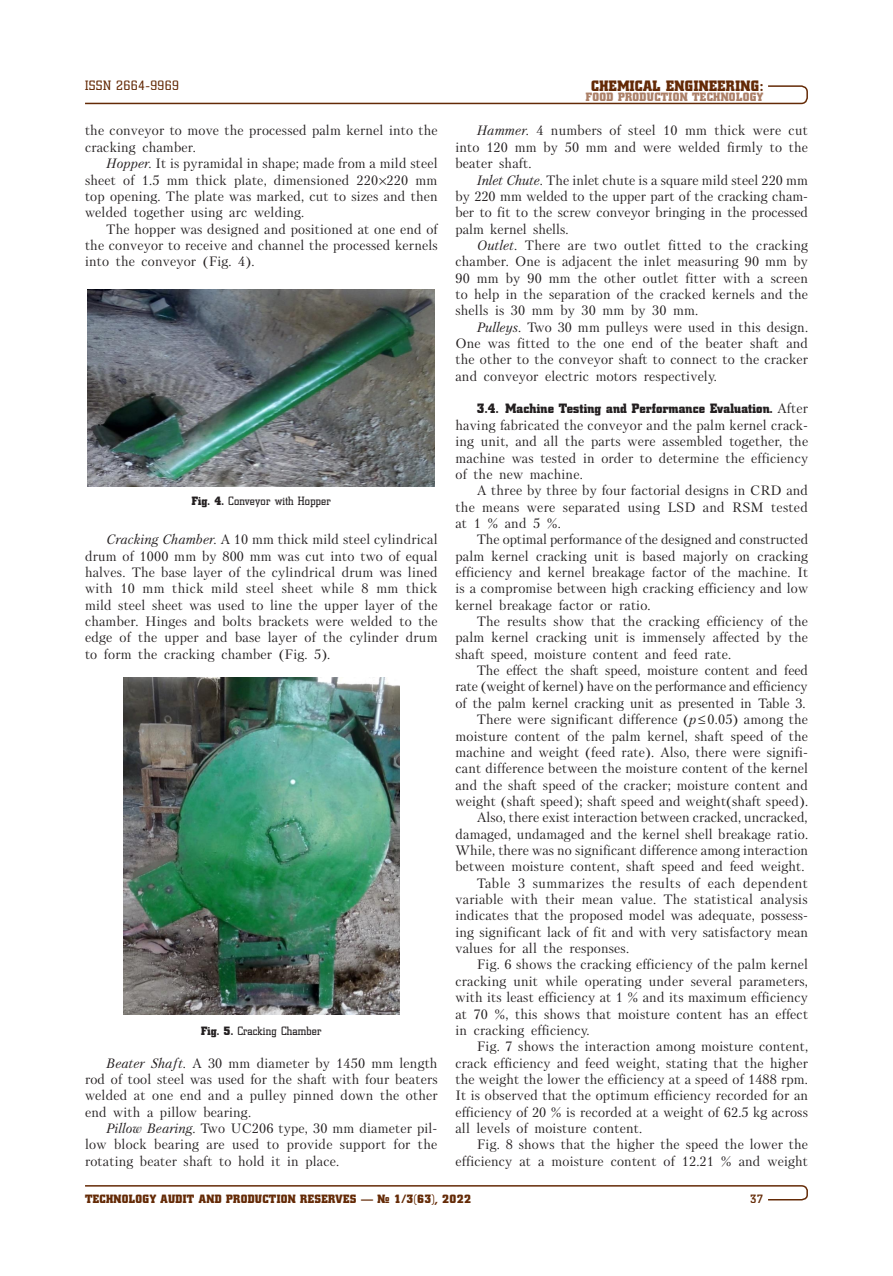
<style>
.page{position:relative;width:893px;height:1276px;background:#fff}
.page>*{position:absolute;margin:0;border:0;box-sizing:border-box;transform-origin:0 0}
.t1{font:15px "Coliseum Black C";letter-spacing:.025em;color:#642a06}
.Отсуп_англ{font:13.5px/16.4px "Petersburg C";letter-spacing:.01em;color:#231f20;text-align:justify}
.t2{font:13.5px "Coliseum C";letter-spacing:.03em;color:#642a06}
.t3{font:12px "Coliseum Black C";letter-spacing:.025em;color:#642a06}
.t4{font:12px "Coliseum C";letter-spacing:.015em;color:#231f20}
.t5{font:12px "Coliseum Black C";letter-spacing:.025em;color:#ab7f67}
.t6{font:700 12px "Coliseum C";color:#642a06}
.s1{font-style:italic}
.s2{font-family:"Coliseum Black C"}
</style>
<div class="page">
<svg style="left:85px;top:1185px;width:723px;height:16px"></svg>
<svg style="left:85px;top:85px;width:723px;height:20px"></svg>
<img style="left:88px;top:290px;width:347px;height:196px">
<img style="left:123px;top:677px;width:276px;height:337px">
<p class="t2" style="left:85px;top:78px;width:96px">ISSN 2664-9969</p>
<p class="Отсуп_англ" style="left:85px;top:122px;width:354px">the conveyor to move the processed palm kernel into the cracking chamber.</p>
<p class="Отсуп_англ" style="left:85px;top:155px;width:354px;text-indent:21px"><span class="s1">Hopper.</span> It is pyramidal in shape; made from a mild steel sheet of 1.5 mm thick plate, dimensioned 220 220 mm top opening. The plate was marked, cut to sizes and then welded together using arc welding.</p>
<p class="Отсуп_англ" style="left:85px;top:220px;width:354px;text-indent:21px">The hopper was designed and positioned at one end of the conveyor to receive and channel the processed kernels into the conveyor (Fig. 4).</p>
<p class="t4" style="left:192px;top:494px;width:140px"><span class="s2">Fig. 4.</span> Conveyor with Hopper</p>
<p class="Отсуп_англ" style="left:85px;top:531px;width:354px;text-indent:21px"><span class="s1">Cracking Chamber.</span> A 10 mm thick mild steel cylindrical drum of 1000 mm by 800 mm was cut into two of equal halves. The base layer of the cylindrical drum was lined with 10 mm thick mild steel sheet while 8 mm thick mild steel sheet was used to line the upper layer of the chamber. Hinges and bolts brackets were welded to the edge of the upper and base layer of the cylinder drum to form the cracking chamber (Fig. 5).</p>
<p class="t4" style="left:201px;top:1024px;width:122px"><span class="s2">Fig. 5.</span> Cracking Chamber</p>
<p class="Отсуп_англ" style="left:85px;top:1054px;width:354px;text-indent:21px"><span class="s1">Beater Shaft.</span> A 30 mm diameter by 1450 mm length rod of tool steel was used for the shaft with four beaters welded at one end and a pulley pinned down the other end with a pillow bearing.</p>
<p class="Отсуп_англ" style="left:85px;top:1120px;width:354px;text-indent:21px"><span class="s1">Pillow Bearing.</span> Two UC206 type, 30 mm diameter pil&shy;low block bearing are used to provide support for the rotating beater shaft to hold it in place.</p>
<p class="t1" style="left:591px;top:77px;width:173px">CHEMICAL ENGINEERING:</p>
<p class="t5" style="left:586px;top:90px;width:179px">FOOD PRODUCTION TECHNOLOGY</p>
<p class="Отсуп_англ" style="left:455px;top:122px;width:354px;text-indent:21px"><span class="s1">Hammer.</span> 4 numbers of steel 10 mm thick were cut into 120 mm by 50 mm and were welded firmly to the beater shaft.</p>
<p class="Отсуп_англ" style="left:455px;top:171px;width:354px;text-indent:21px"><span class="s1">Inlet Chute.</span> The inlet chute is a square mild steel 220 mm by 220 mm welded to the upper part of the cracking cham&shy;ber to fit to the screw conveyor bringing in the processed palm kernel shells.</p>
<p class="Отсуп_англ" style="left:455px;top:237px;width:354px;text-indent:21px"><span class="s1">Outlet.</span> There are two outlet fitted to the cracking chamber. One is adjacent the inlet measuring 90 mm by 90 mm by 90 mm the other outlet fitter with a screen to help in the separation of the cracked kernels and the shells is 30 mm by 30 mm by 30 mm.</p>
<p class="Отсуп_англ" style="left:455px;top:319px;width:354px;text-indent:21px"><span class="s1">Pulleys.</span> Two 30 mm pulleys were used in this design.<br>One was fitted to the one end of the beater shaft and the other to the conveyor shaft to connect to the cracker and conveyor electric motors respectively.</p>
<p class="Отсуп_англ" style="left:455px;top:400px;width:354px;text-indent:21px"><span class="s2">3.4. Machine Testing and Performance Evaluation.</span> After having fabricated the conveyor and the palm kernel crack&shy;ing unit, and all the parts were assembled together, the machine was tested in order to determine the efficiency of the new machine.</p>
<p class="Отсуп_англ" style="left:455px;top:482px;width:354px;text-indent:21px">A three by three by four factorial designs in CRD and the means were separated using LSD and RSM tested at 1 % and 5 %.</p>
<p class="Отсуп_англ" style="left:455px;top:531px;width:354px;text-indent:21px">The optimal performance of the designed and constructed palm kernel cracking unit is based majorly on cracking efficiency and kernel breakage factor of the machine. It is a compromise between high cracking efficiency and low kernel breakage factor or ratio.</p>
<p class="Отсуп_англ" style="left:455px;top:613px;width:354px;text-indent:21px">The results show that the cracking efficiency of the palm kernel cracking unit is immensely affected by the shaft speed, moisture content and feed rate.</p>
<p class="Отсуп_англ" style="left:455px;top:662px;width:354px;text-indent:21px">The effect the shaft speed, moisture content and feed rate (weight of kernel) have on the performance and efficiency of the palm kernel cracking unit as presented in Table 3.</p>
<p class="Отсуп_англ" style="left:455px;top:711px;width:354px;text-indent:21px">There were significant difference (<span class="s1">p</span>≤0.05) among the moisture content of the palm kernel, shaft speed of the machine and weight (feed rate). Also, there were signifi&shy;cant difference between the moisture content of the kernel and the shaft speed of the cracker; moisture content and weight (shaft speed); shaft speed and weight(shaft speed).</p>
<p class="Отсуп_англ" style="left:455px;top:809px;width:354px;text-indent:21px">Also, there exist interaction between cracked, uncracked, damaged, undamaged and the kernel shell breakage ratio.<br>While, there was no significant difference among interaction between moisture content, shaft speed and feed weight.</p>
<p class="Отсуп_англ" style="left:455px;top:874px;width:354px;text-indent:21px">Table 3 summarizes the results of each dependent variable with their mean value. The statistical analysis indicates that the proposed model was adequate, possess&shy;ing significant lack of fit and with very satisfactory mean values for all the responses.</p>
<p class="Отсуп_англ" style="left:455px;top:956px;width:354px;text-indent:21px">Fig. 6 shows the cracking efficiency of the palm kernel cracking unit while operating under several parameters, with its least efficiency at 1 % and its maximum efficiency at 70 %, this shows that moisture content has an effect in cracking efficiency.</p>
<p class="Отсуп_англ" style="left:455px;top:1038px;width:354px;text-indent:21px">Fig. 7 shows the interaction among moisture content, crack efficiency and feed weight, stating that the higher the weight the lower the efficiency at a speed of 1488 rpm.<br>It is observed that the optimum efficiency recorded for an efficiency of 20 % is recorded at a weight of 62.5 kg across all levels of moisture content.</p>
<p class="Отсуп_англ" style="left:455px;top:1136px;width:354px;text-align:right">Fig. 8 shows that the higher the speed the lower the efficiency at a moisture content of 12.21 % and weight</p>
<p class="t3" style="left:85px;top:1191px;width:387px">TECHNOLOGY AUDIT AND PRODUCTION RESERVES — № 1/3(63), 2022</p>
<p class="t6" style="left:750px;top:1191px;width:14px">37</p>
</div>
